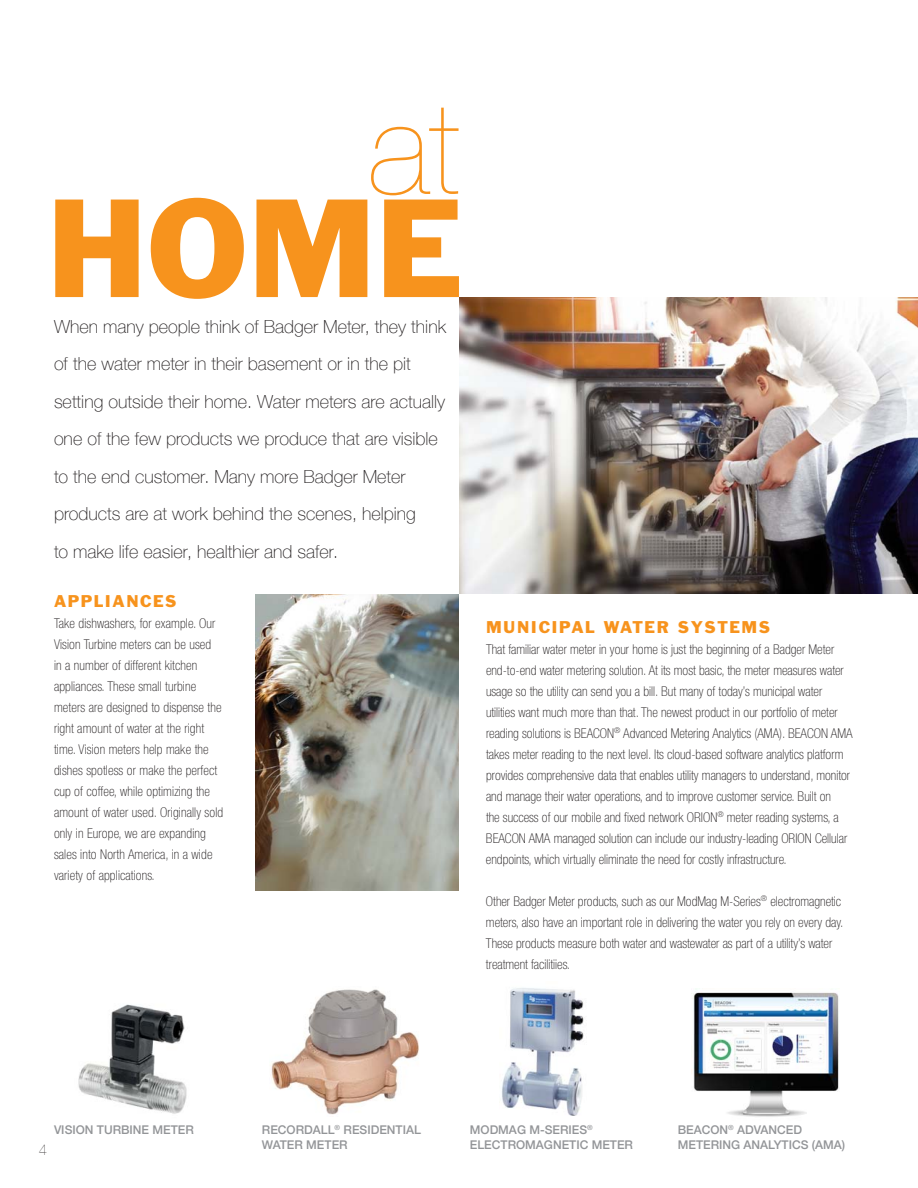
<style>
.page{position:relative;width:918px;height:1188px;background:#fff}
.page>*{position:absolute;margin:0;border:0;box-sizing:border-box;transform-origin:0 0}
.t1{font:129px "Franklin Gothic";color:#f7931d}
.t2{font:200 127.65px "Helvetica Neue";color:#f7931d}
.t3{font:100 18px/37.5px "Helvetica Neue";color:#231f20}
.t4{font:15.75px "Franklin Gothic";letter-spacing:.1em;color:#f7931d}
.t5{font:200 15px "Helvetica Neue";color:#231f20}
.t6{font:100 condensed 13.5px/21px "Helvetica Neue";color:#231f20}
.t7{font:500 12px/14.4px "Helvetica Neue";color:#939598}
</style>
<div class="page">
<img style="left:271px;top:989px;width:148px;height:126px">
<img style="left:501px;top:988px;width:83px;height:128px">
<img style="left:691px;top:989px;width:148px;height:128px">
<img style="left:256px;top:594px;width:203px;height:297px">
<img style="left:78px;top:1004px;width:109px;height:110px">
<img style="left:459px;top:297px;width:459px;height:297px">
<h2 class="t2" style="left:368px;top:75px;width:94px">at</h2>
<h1 class="t1" style="left:47px;top:200px;width:417px">HOME</h1>
<p class="t3" style="left:54px;top:307px;width:394px">When many people think of Badger Meter, they think of the water meter in their basement or in the pit setting outside their home. Water meters are actually one of the few products we produce that are visible to the end customer. Many more Badger Meter products are at work behind the scenes, helping<br>to make life easier, healthier and safer.</p>
<p class="t4" style="left:54px;top:595px;width:124px">APPLIANCES</p>
<p class="t6" style="left:54px;top:614px;width:171px">Take dishwashers, for example. Our Vision Turbine meters can be used<br>in a number of different kitchen appliances. These small turbine meters are designed to dispense the right amount of water at the right time. Vision meters help make the dishes spotless or make the perfect cup of coffee, while optimizing the amount of water used. Originally sold only in Europe, we are expanding sales into North America, in a wide variety of applications.</p>
<p class="t4" style="left:486px;top:621px;width:286px">MUNICIPAL WATER SYSTEMS</p>
<p class="t6" style="left:486px;top:639px;width:368px">That familiar water meter in your home is just the beginning of a Badger Meter end-to-end water metering solution. At its most basic, the meter measures water usage so the utility can send you a bill. But many of today’s municipal water utilities want much more than that. The newest product in our portfolio of meter reading solutions is BEACON<sup>®</sup> Advanced Metering Analytics (AMA). BEACON AMA takes meter reading to the next level. Its cloud-based software analytics platform provides comprehensive data that enables utility managers to understand, monitor and manage their water operations, and to improve customer service. Built on<br>the success of our mobile and fixed network ORION<sup>®</sup> meter reading systems, a BEACON AMA managed solution can include our industry-leading ORION Cellular endpoints, which virtually eliminate the need for costly infrastructure.</p>
<p class="t6" style="left:486px;top:891px;width:359px">Other Badger Meter products, such as our ModMag M-Series<sup>®</sup> electromagnetic meters, also have an important role in delivering the water you rely on every day.<br>These products measure both water and wastewater as part of a utility’s water treatment facilitiies.</p>
<p class="t7" style="left:54px;top:1122px;width:141px">VISION TURBINE METER</p>
<p class="t7" style="left:262px;top:1122px;width:160px">RECORDALL<sup>®</sup> RESIDENTIAL<br>WATER METER</p>
<p class="t7" style="left:470px;top:1122px;width:165px">MODMAG M-SERIES<sup>®<br></sup>ELECTROMAGNETIC METER</p>
<p class="t7" style="left:678px;top:1122px;width:169px">BEACON<sup>®</sup> ADVANCED<br>METERING ANALYTICS (AMA)</p>
<p class="t5" style="left:39px;top:1141px;width:10px">4</p>
</div>
